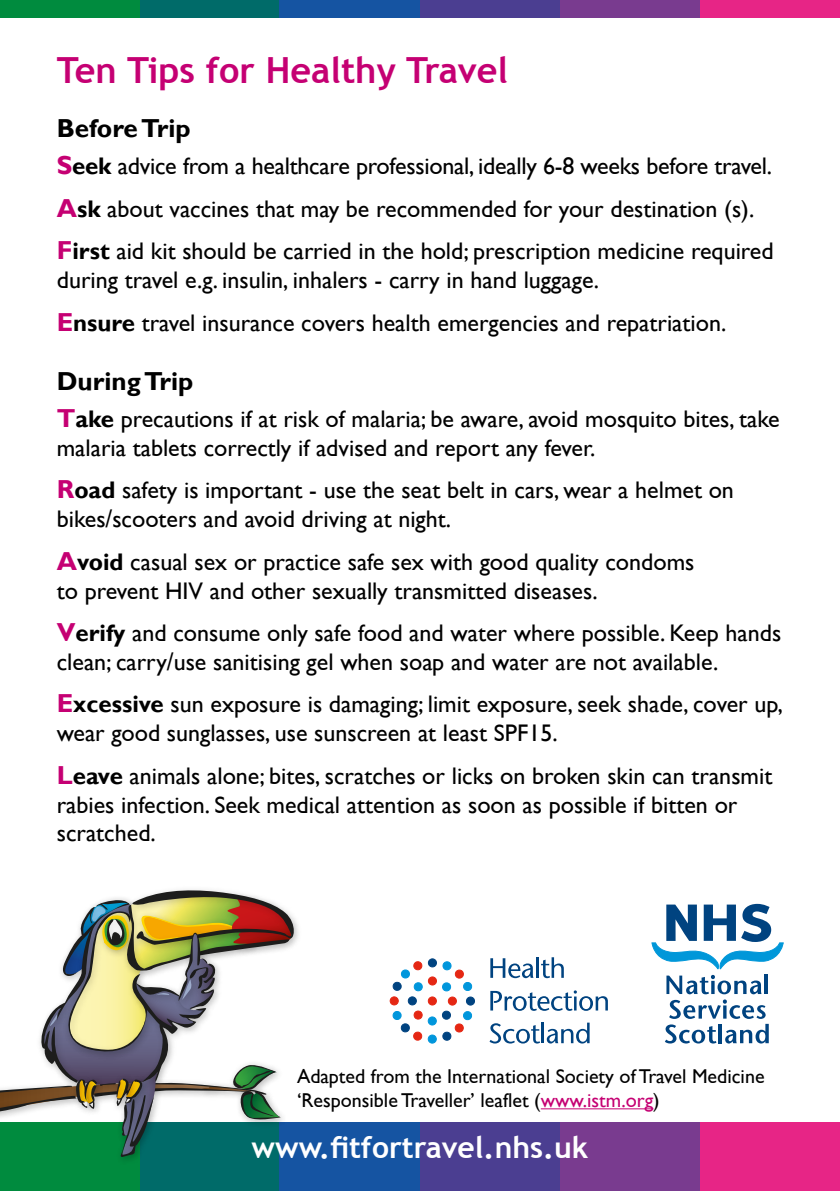
<style>
.page{position:relative;width:840px;height:1191px;background:#fff}
.page>*{position:absolute;margin:0;border:0;box-sizing:border-box;transform-origin:0 0}
.t1{font:700 36px "Trebuchet MS";color:#c50073}
.t2{font:700 30px "Trebuchet MS";color:#fff}
.t3{font:700 26px "Gill Sans";color:#000}
.t4{font:24px/28.8px "Gill Sans";color:#000}
.t5{font:20px/24px "Gill Sans";color:#000}
.s1{font-weight:700;font-size:26px;color:#c50073}
.s2{font-weight:700}
.s3{color:#c50073}
</style>
<div class="page">
<div style="left:139px;top:1123px;width:140px;height:68px;background:#006b69"></div>
<div style="left:0;top:1123px;width:139px;height:68px;background:#008b3e"></div>
<div style="left:279px;top:1123px;width:141px;height:68px;background:#1554a2"></div>
<div style="left:420px;top:1123px;width:140px;height:68px;background:#4b3e91"></div>
<div style="left:560px;top:1123px;width:140px;height:68px;background:#793b8f"></div>
<div style="left:700px;top:1123px;width:139px;height:68px;background:#e72586"></div>
<div style="left:139px;top:0;width:140px;height:17px;background:#006b69"></div>
<div style="left:0;top:0;width:139px;height:17px;background:#008b3e"></div>
<div style="left:279px;top:0;width:141px;height:17px;background:#1554a2"></div>
<div style="left:420px;top:0;width:140px;height:17px;background:#4b3e91"></div>
<div style="left:560px;top:0;width:140px;height:17px;background:#793b8f"></div>
<div style="left:700px;top:0;width:139px;height:17px;background:#e72586"></div>
<svg style="left:0;top:889px;width:297px;height:270px"></svg>
<div style="left:428px;top:977px;width:8px;height:8px;background:#e52713;border-radius:50%"></div>
<div style="left:428px;top:976px;width:8px;height:9px;border:1px solid #e52713;border-radius:50%"></div>
<div style="left:428px;top:958px;width:8px;height:9px;background:#004380;border-radius:50%"></div>
<div style="left:428px;top:958px;width:8px;height:9px;border:1px solid #004380;border-radius:50%"></div>
<div style="left:428px;top:997px;width:8px;height:8px;background:#e52713;border-radius:50%"></div>
<div style="left:428px;top:996px;width:8px;height:9px;border:1px solid #e52713;border-radius:50%"></div>
<svg style="left:442px;top:961px;width:30px;height:30px"></svg>
<div style="left:448px;top:997px;width:8px;height:8px;background:#e52713;border-radius:50%"></div>
<div style="left:448px;top:997px;width:8px;height:8px;border:1px solid #e52713;border-radius:50%"></div>
<div style="left:466px;top:997px;width:8px;height:8px;background:#004380;border-radius:50%"></div>
<div style="left:466px;top:997px;width:8px;height:8px;border:1px solid #004380;border-radius:50%"></div>
<svg style="left:442px;top:1010px;width:30px;height:31px"></svg>
<div style="left:428px;top:1017px;width:8px;height:8px;background:#0096dc;border-radius:50%"></div>
<div style="left:428px;top:1016px;width:8px;height:9px;border:1px solid #0096dc;border-radius:50%"></div>
<div style="left:428px;top:1035px;width:8px;height:8px;background:#0096dc;border-radius:50%"></div>
<div style="left:428px;top:1035px;width:8px;height:8px;border:1px solid #0096dc;border-radius:50%"></div>
<svg style="left:392px;top:1010px;width:31px;height:30px"></svg>
<div style="left:408px;top:996px;width:8px;height:9px;background:#004380;border-radius:50%"></div>
<div style="left:408px;top:996px;width:8px;height:9px;border:1px solid #004380;border-radius:50%"></div>
<div style="left:390px;top:996px;width:8px;height:9px;background:#e52713;border-radius:50%"></div>
<div style="left:390px;top:996px;width:8px;height:9px;border:1px solid #e52713;border-radius:50%"></div>
<svg style="left:392px;top:961px;width:30px;height:30px"></svg>
<svg style="left:490px;top:958px;width:43px;height:20px"></svg>
<hr style="left:536px;top:957px;width:2px;height:20px;background:#004380">
<svg style="left:541px;top:957px;width:22px;height:21px"></svg>
<svg style="left:490px;top:990px;width:117px;height:20px"></svg>
<svg style="left:489px;top:1023px;width:51px;height:20px"></svg>
<hr style="left:541px;top:1022px;width:3px;height:21px;background:#004380">
<svg style="left:546px;top:1022px;width:43px;height:21px"></svg>
<svg style="left:651px;top:904px;width:132px;height:139px"></svg>
<hr style="left:540px;top:1108px;width:113px;height:1px;background:#c50073">
<h1 class="t1" style="left:57px;top:48px;width:453px">Ten Tips for Healthy Travel</h1>
<p class="t3" style="left:57px;top:113px;width:135px">Before Trip</p>
<p class="t4" style="left:57px;top:144px;width:718px;line-height:42.6px"><span class="s1">S</span><span class="s2">eek</span> advice from a healthcare professional, ideally 6-8 weeks before travel.<br><span class="s1">A</span><span class="s2">sk</span> about vaccines that may be recommended for your destination (s).<br><span class="s1">F</span><span class="s2">irst</span> aid kit should be carried in the hold; prescription medicine required</p>
<p class="t4" style="left:57px;top:258px;width:670px;line-height:42.6px">during travel e.g. insulin, inhalers - carry in hand luggage.<br><span class="s1">E</span><span class="s2">nsure</span> travel insurance covers health emergencies and repatriation.</p>
<p class="t3" style="left:57px;top:366px;width:138px">During Trip</p>
<p class="t4" style="left:57px;top:404px;width:724px"><span class="s1">T</span><span class="s2">ake</span> precautions if at risk of malaria; be aware, avoid mosquito bites, take malaria tablets correctly if advised and report any fever.</p>
<p class="t4" style="left:57px;top:476px;width:678px"><span class="s1">R</span><span class="s2">oad</span> safety is important - use the seat belt in cars, wear a helmet on bikes/scooters and avoid driving at night.</p>
<p class="t4" style="left:57px;top:547px;width:638px"><span class="s1">A</span><span class="s2">void</span> casual sex or practice safe sex with good quality condoms to prevent HIV and other sexually transmitted diseases.</p>
<p class="t4" style="left:57px;top:618px;width:725px"><span class="s1">V</span><span class="s2">erify</span> and consume only safe food and water where possible. Keep hands clean; carry/use sanitising gel when soap and water are not available.</p>
<p class="t4" style="left:57px;top:690px;width:727px"><span class="s1">E</span><span class="s2">xcessive</span> sun exposure is damaging; limit exposure, seek shade, cover up, wear good sunglasses, use sunscreen at least SPF15.</p>
<p class="t4" style="left:57px;top:761px;width:716px"><span class="s1">L</span><span class="s2">eave</span> animals alone; bites, scratches or licks on broken skin can transmit rabies infection. Seek medical attention as soon as possible if bitten or scratched.</p>
<p class="t5" style="left:297px;top:1064px;width:469px">Adapted from the International Society of Travel Medicine ‘Responsible Traveller’ leaflet (<span class="s3">www.istm.org</span>)</p>
<p class="t2" style="left:251px;top:1128px;width:338px">www.fitfortravel.nhs.uk</p>
</div>
